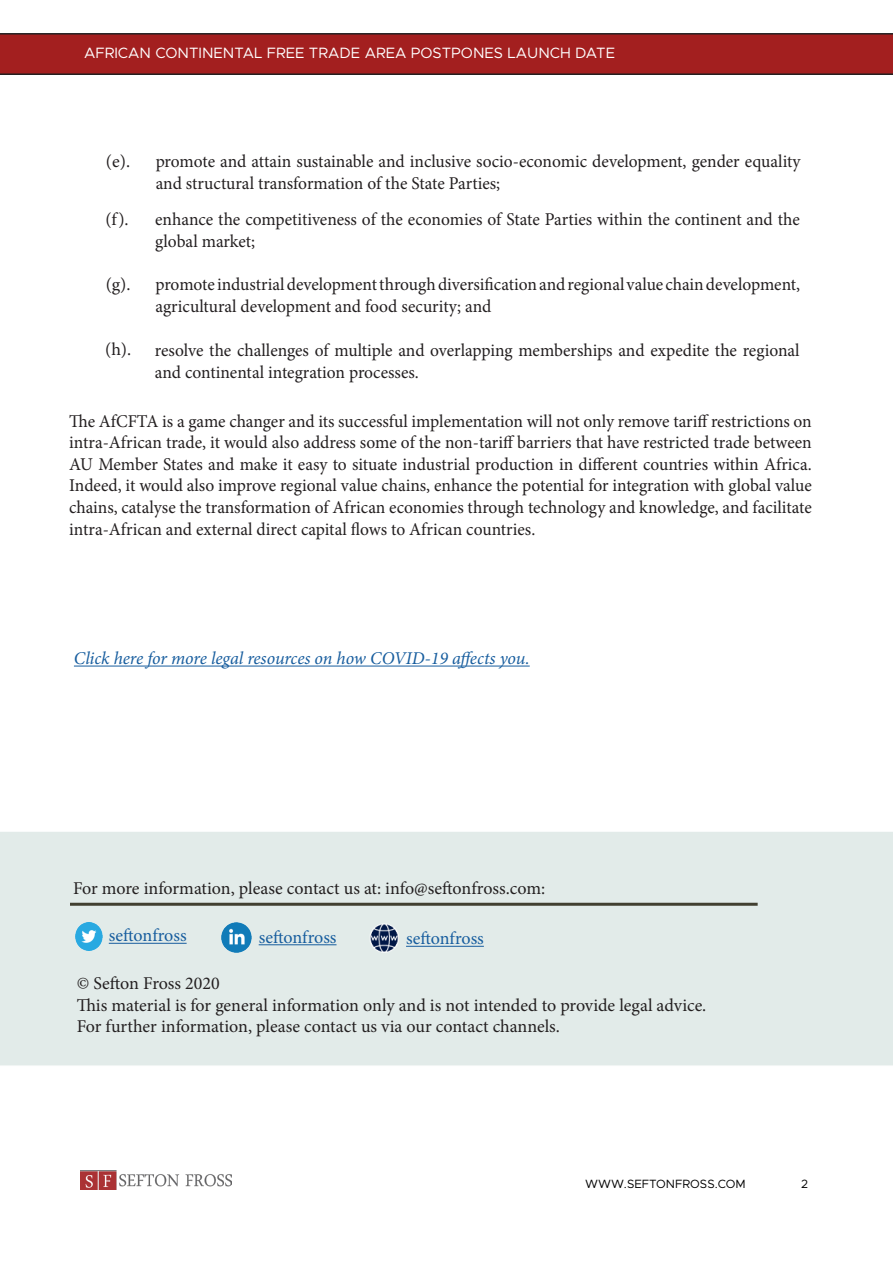
<style>
.page{position:relative;width:893px;height:1263px;background:#fff}
.page>*{position:absolute;margin:0;border:0;box-sizing:border-box;transform-origin:0 0}
.BODY_TECT{font:18px/21.6px "Minion Pro";color:#231f20}
.t1{font:italic 18px "Minion Pro";letter-spacing:-.01em;color:#175d9e}
.t2{font:18px "Minion Pro";color:#175d9e}
.BANNER{font:15px "Metropolis";color:#fff}
.BANNER-2{font:12px "Metropolis";color:#000}
</style>
<div class="page">
<svg style="left:0;top:33px;width:893px;height:42px;background:#991f1f"></svg>
<img style="left:80px;top:1171px;width:151px;height:18px">
<div style="left:0;top:832px;width:893px;height:234px;background:#e2ebe9"></div>
<img style="left:221px;top:922px;width:31px;height:31px">
<hr style="left:109px;top:943px;width:78px;height:1px;background:#175d9e">
<hr style="left:259px;top:944px;width:78px;height:1px;background:#175d9e">
<img style="left:370px;top:924px;width:29px;height:29px">
<hr style="left:406px;top:946px;width:78px;height:1px;background:#175d9e">
<hr style="left:70px;top:903px;width:688px;height:3px;background:#413f30">
<hr style="left:74px;top:666px;width:456px;height:1px;background:#175d9e">
<p class="BANNER" style="left:84px;top:44px;width:532px">AFRICAN CONTINENTAL FREE TRADE AREA POSTPONES LAUNCH DATE</p>
<p class="BODY_TECT" style="left:106px;top:150px;width:26px">(e).</p>
<p class="BODY_TECT" style="left:156px;top:151px;width:646px">promote and attain sustainable and inclusive socio-economic development, gender equality and structural transformation of the State Parties;</p>
<p class="BODY_TECT" style="left:105px;top:208px;width:25px">(f).</p>
<p class="BODY_TECT" style="left:155px;top:209px;width:646px">enhance the competitiveness of the economies of State Parties within the continent and the global market;</p>
<p class="BODY_TECT" style="left:106px;top:273px;width:26px">(g).</p>
<p class="BODY_TECT" style="left:155px;top:274px;width:646px">promote industrial development through diversification and regional value chain development, agricultural development and food security; and</p>
<p class="BODY_TECT" style="left:105px;top:339px;width:28px">(h).</p>
<p class="BODY_TECT" style="left:155px;top:339px;width:646px">resolve the challenges of multiple and overlapping memberships and expedite the regional and continental integration processes.</p>
<p class="BODY_TECT" style="left:69px;top:410px;width:744px;text-align:justify">The AfCFTA is a game changer and its successful implementation will not only remove tariff restrictions on intra-African trade, it would also address some of the non-tariff barriers that have restricted trade between AU Member States and make it easy to situate industrial production in different countries within Africa.<br>Indeed, it would also improve regional value chains, enhance the potential for integration with global value chains, catalyse the transformation of African economies through technology and knowledge, and facilitate intra-African and external direct capital flows to African countries.</p>
<p class="t1" style="left:74px;top:646px;width:457px">Click here for more legal resources on how COVID-19 affects you.</p>
<p class="BODY_TECT" style="left:73px;top:877px;width:474px">For more information, please contact us at: info@seftonfross.com:</p>
<p class="t2" style="left:109px;top:924px;width:79px">seftonfross</p>
<p class="t2" style="left:259px;top:925px;width:79px">seftonfross</p>
<p class="t2" style="left:406px;top:927px;width:79px">seftonfross</p>
<p class="BODY_TECT" style="left:77px;top:972px;width:145px">© Sefton Fross 2020</p>
<p class="BODY_TECT" style="left:77px;top:994px;width:631px">This material is for general information only and is not intended to provide legal advice.</p>
<p class="BODY_TECT" style="left:77px;top:1016px;width:485px">For further information, please contact us via our contact channels.</p>
<p class="BANNER-2" style="left:585px;top:1176px;width:162px">WWW.SEFTONFROSS.COM</p>
<p class="BANNER-2" style="left:801px;top:1176px;width:9px">2</p>
</div>
